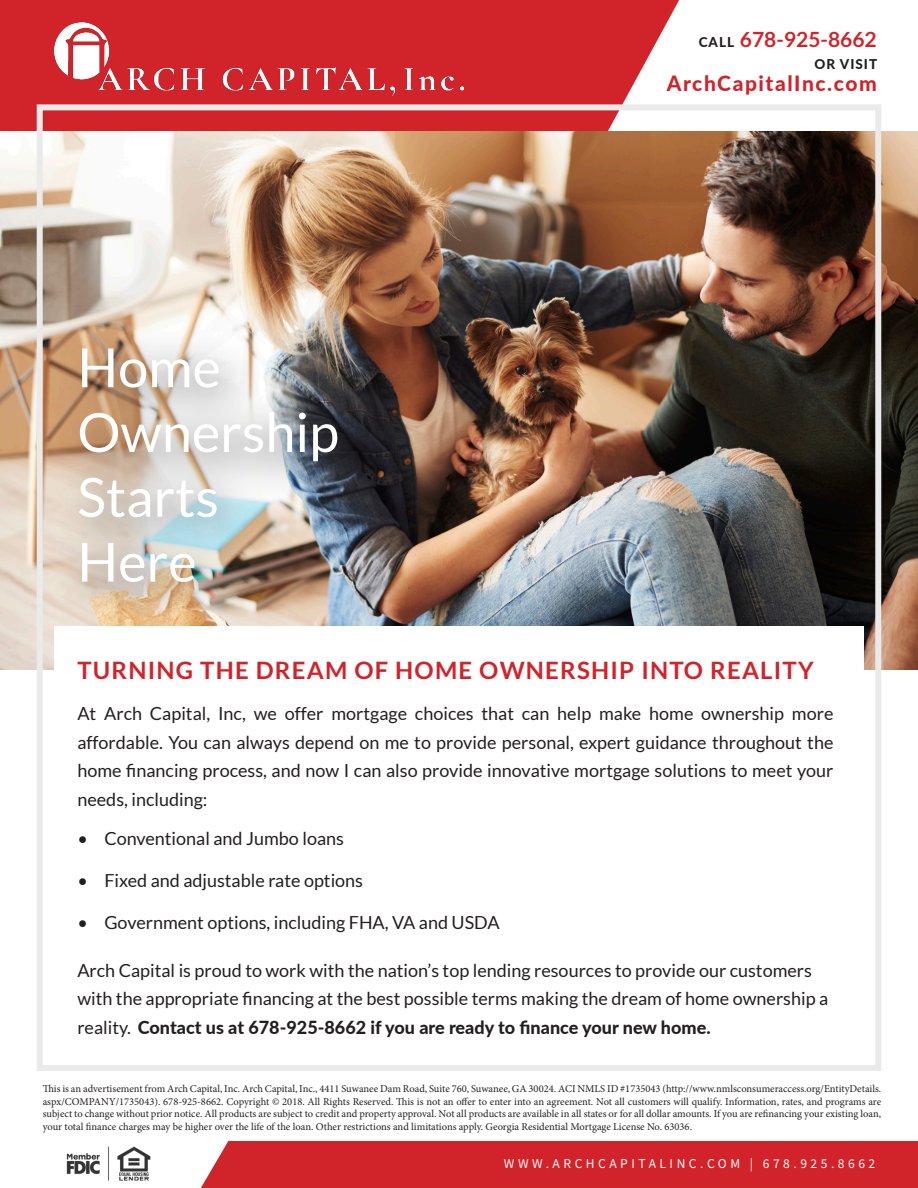
<style>
.page{position:relative;width:918px;height:1188px;background:#fff}
.page>*{position:absolute;margin:0;border:0;box-sizing:border-box;transform-origin:0 0}
.t1{font:54px/64.8px "Lato";color:#fff}
.t2{font:700 24px "Lato";letter-spacing:.05em;color:#d1232a}
.t3{font:800 21px "Lato";letter-spacing:.075em;color:#d1232a}
.t4{font:700 21px "Lato";color:#d1232a}
.t5{font:18px/28.5px "Lato";color:#231f20;text-align:justify}
.Information{font:13.5px "Source Sans Pro";letter-spacing:.26em;color:#fff}
.t6{font:800 13.5px "Lato";letter-spacing:.075em;color:#231f20}
.t7{font:10.5px/12.6px "Minion Pro";color:#231f20;text-align:justify}
.s1{font-weight:800;font-size:13.5px;color:#231f20}
.s2{font-weight:800}
</style>
<div class="page">
<div style="left:0;top:0;width:918px;height:144px;background:#d1232a"></div>
<svg style="left:608px;top:0;width:310px;height:131px;background:#f9e4e5"></svg>
<img style="left:0;top:131px;width:918px;height:539px">
<img style="left:54px;top:22px;width:409px;height:74px">
<div style="left:54px;top:627px;width:810px;height:444px;background:#fff"></div>
<div style="left:55px;top:326px;width:328px;height:302px;background:#231f20;opacity:.75"></div>
<div style="left:0;top:1141px;width:918px;height:47px;background:#d1232a"></div>
<svg style="left:0;top:1141px;width:229px;height:47px;background:#faeaea"></svg>
<div style="left:37px;top:104px;width:844px;height:967px;border:6px solid #eaeaea"></div>
<img style="left:65px;top:1142px;width:86px;height:42px">
<p class="t1" style="left:77px;top:335px;width:263px">Home<br>Ownership<br>Starts</p>
<p class="t1" style="left:77px;top:529px;width:121px">Here</p>
<p class="t4" style="left:699px;top:27px;width:180px"><span class="s1">CALL</span> 678-925-8662</p>
<p class="t6" style="left:814px;top:54px;width:64px">OR VISIT</p>
<p class="t3" style="left:667px;top:68px;width:212px">ArchCapitalInc.com</p>
<p class="t2" style="left:77px;top:657px;width:738px">TURNING THE DREAM OF HOME OWNERSHIP INTO REALITY</p>
<p class="t5" style="left:77px;top:699px;width:758px">At Arch Capital, Inc, we offer mortgage choices that can help make home ownership more affordable. You can always depend on me to provide personal, expert guidance throughout the home financing process, and now I can also provide innovative mortgage solutions to meet your needs, including:</p>
<p class="t5" style="left:77px;top:824px;width:268px">• Conventional and Jumbo loans</p>
<p class="t5" style="left:77px;top:866px;width:287px">• Fixed and adjustable rate options</p>
<p class="t5" style="left:77px;top:908px;width:424px">• Government options, including FHA, VA and USDA</p>
<p class="t5" style="left:77px;top:956px;width:752px;text-align:left">Arch Capital is proud to work with the nation’s top lending resources to provide our customers with the appropriate financing at the best possible terms making the dream of home ownership a reality. <span class="s2">Contact us at 678-925-8662 if you are ready to finance your new home.</span></p>
<p class="t7" style="left:43px;top:1082px;width:840px">This is an advertisement from Arch Capital, Inc. Arch Capital, Inc., 4411 Suwanee Dam Road, Suite 760, Suwanee, GA 30024. ACI NMLS ID #1735043 (http://www.nmlsconsumeraccess.org/EntityDetails. aspx/COMPANY/1735043). 678-925-8662. Copyright © 2018. All Rights Reserved. This is not an offer to enter into an agreement. Not all customers will qualify. Information, rates, and programs are subject to change without prior notice. All products are subject to credit and property approval. Not all products are available in all states or for all dollar amounts. If you are refinancing your existing loan, your total finance charges may be higher over the life of the loan. Other restrictions and limitations apply. Georgia Residential Mortgage License No. 63036.</p>
<p class="Information" style="left:504px;top:1155px;width:373px">WWW.ARCHCAPITALINC.COM | 678.925.8662</p>
</div>
